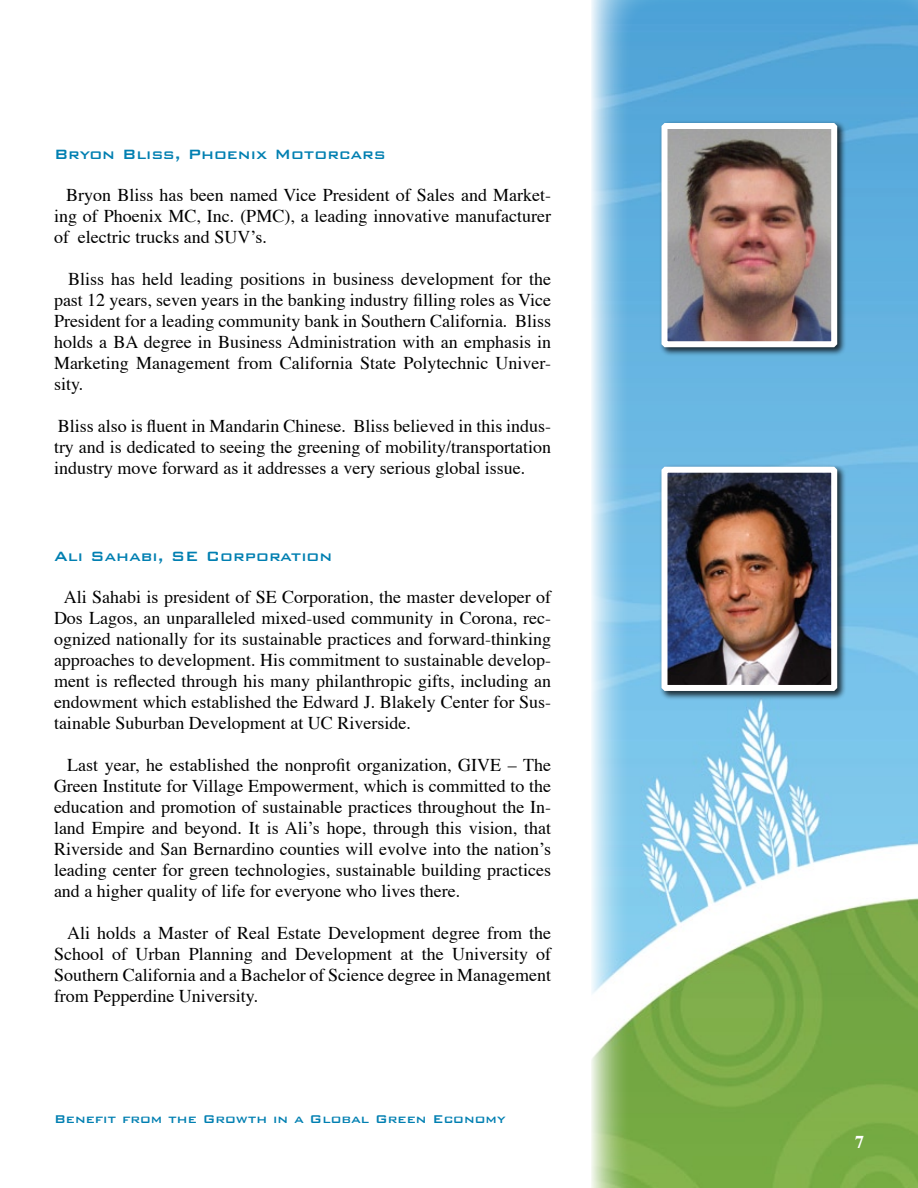
<style>
.page{position:relative;width:918px;height:1188px;background:#fff}
.page>*{position:absolute;margin:0;border:0;box-sizing:border-box;transform-origin:0 0}
.t1{font:18px/21px "Times";color:#000;text-align:justify}
.t2{font:500 18px "Bank Gothic BT";color:#007fb1}
.t3{font:700 18px "Times";color:#fff}
.t4{font:500 15px "Bank Gothic";color:#007fb1}
</style>
<div class="page">
<img style="left:591px;top:0;width:327px;height:1188px">
<div style="left:657px;top:119px;width:202px;height:250px;background:#000;opacity:.75"></div>
<img style="left:669px;top:130px;width:161px;height:210px">
<div style="left:662px;top:123px;width:175px;height:224px;border:6px solid #fff"></div>
<div style="left:657px;top:463px;width:202px;height:250px;background:#000;opacity:.75"></div>
<img style="left:669px;top:474px;width:161px;height:210px">
<div style="left:662px;top:467px;width:175px;height:224px;border:6px solid #fff"></div>
<p class="t2" style="left:54px;top:144px;width:333px">Bryon Bliss, Phoenix Motorcars</p>
<p class="t1" style="left:54px;top:183px;width:499px;text-indent:12px">Bryon Bliss has been named Vice President of Sales and Market&shy;ing of Phoenix MC, Inc. (PMC), a leading innovative manufacturer of electric trucks and SUV’s.</p>
<p class="t1" style="left:54px;top:267px;width:499px;text-indent:14px">Bliss has held leading positions in business development for the past 12 years, seven years in the banking industry filling roles as Vice President for a leading community bank in Southern California. Bliss holds a BA degree in Business Administration with an emphasis in Marketing Management from California State Polytechnic Univer&shy;sity.</p>
<p class="t1" style="left:54px;top:414px;width:499px">Bliss also is fluent in Mandarin Chinese. Bliss believed in this indus&shy;try and is dedicated to seeing the greening of mobility/transportation industry move forward as it addresses a very serious global issue.</p>
<p class="t2" style="left:54px;top:546px;width:280px">Ali Sahabi, SE Corporation</p>
<p class="t1" style="left:54px;top:585px;width:499px;text-indent:10px">Ali Sahabi is president of SE Corporation, the master developer of Dos Lagos, an unparalleled mixed-used community in Corona, rec&shy;ognized nationally for its sustainable practices and forward-thinking approaches to development. His commitment to sustainable develop&shy;ment is reflected through his many philanthropic gifts, including an endowment which established the Edward J. Blakely Center for Sus&shy;tainable Suburban Development at UC Riverside.</p>
<p class="t1" style="left:54px;top:753px;width:499px;text-indent:13px">Last year, he established the nonprofit organization, GIVE – The Green Institute for Village Empowerment, which is committed to the education and promotion of sustainable practices throughout the In&shy;land Empire and beyond. It is Ali’s hope, through this vision, that Riverside and San Bernardino counties will evolve into the nation’s leading center for green technologies, sustainable building practices and a higher quality of life for everyone who lives there.</p>
<p class="t1" style="left:54px;top:921px;width:499px;text-indent:13px">Ali holds a Master of Real Estate Development degree from the School of Urban Planning and Development at the University of Southern California and a Bachelor of Science degree in Management from Pepperdine University.</p>
<p class="t4" style="left:54px;top:1111px;width:453px">Benefit from the Growth in a Global Green Economy</p>
<p class="t3" style="left:855px;top:1124px;width:10px">7</p>
</div>
